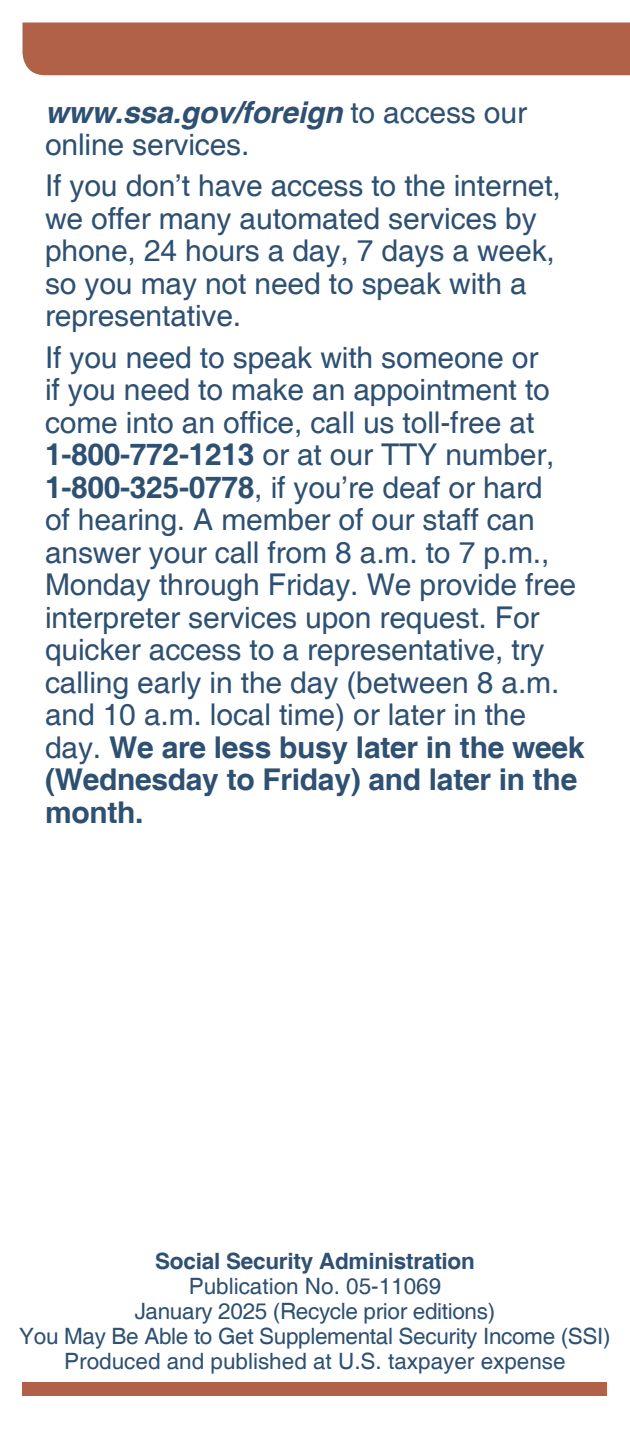
<style>
.page{position:relative;width:630px;height:1440px;background:#fff}
.page>*{position:absolute;margin:0;border:0;box-sizing:border-box;transform-origin:0 0}
.t1{font:30px/32.5px "Helvetica";letter-spacing:-.005em;color:#2e5072}
.t2{font:22.5px "Helvetica";letter-spacing:-.015em;color:#2e5072}
.t3{font:700 22.5px "Helvetica";letter-spacing:-.01em;color:#2e5072}
.s1{font-weight:700;font-style:italic}
.s2{font-weight:700}
</style>
<div class="page">
<div style="left:22px;top:22px;width:608px;height:53px;background:#b26149"></div>
<div style="left:22px;top:1382px;width:586px;height:14px;background:#b26149"></div>
<p class="t1" style="left:45px;top:97px;width:484px"><span class="s1">www.ssa.gov/foreign</span> to access our online services.</p>
<p class="t1" style="left:45px;top:171px;width:517px">If you don’t have access to the internet, we offer many automated services by phone, 24 hours a day, 7 days a week, so you may not need to speak with a representative.</p>
<p class="t1" style="left:45px;top:342px;width:541px">If you need to speak with someone or<br>if you need to make an appointment to come into an office, call us toll-free at <span class="s2">1-800-772-1213</span> or at our TTY number, <span class="s2">1-800-325-0778</span>, if you’re deaf or hard<br>of hearing. A member of our staff can answer your call from 8 a.m. to 7 p.m., Monday through Friday. We provide free interpreter services upon request. For quicker access to a representative, try calling early in the day (between 8 a.m. and 10 a.m. local time) or later in the day. <span class="s2">We are less busy later in the week (Wednesday to Friday) and later in the month.</span></p>
<p class="t3" style="left:155px;top:1247px;width:321px">Social Security Administration</p>
<p class="t2" style="left:189px;top:1273px;width:254px">Publication No. 05-11069</p>
<p class="t2" style="left:135px;top:1298px;width:362px">January 2025 (Recycle prior editions)</p>
<p class="t2" style="left:19px;top:1323px;width:593px">You May Be Able to Get Supplemental Security Income (SSI)</p>
<p class="t2" style="left:64px;top:1348px;width:503px">Produced and published at U.S. taxpayer expense</p>
</div>
